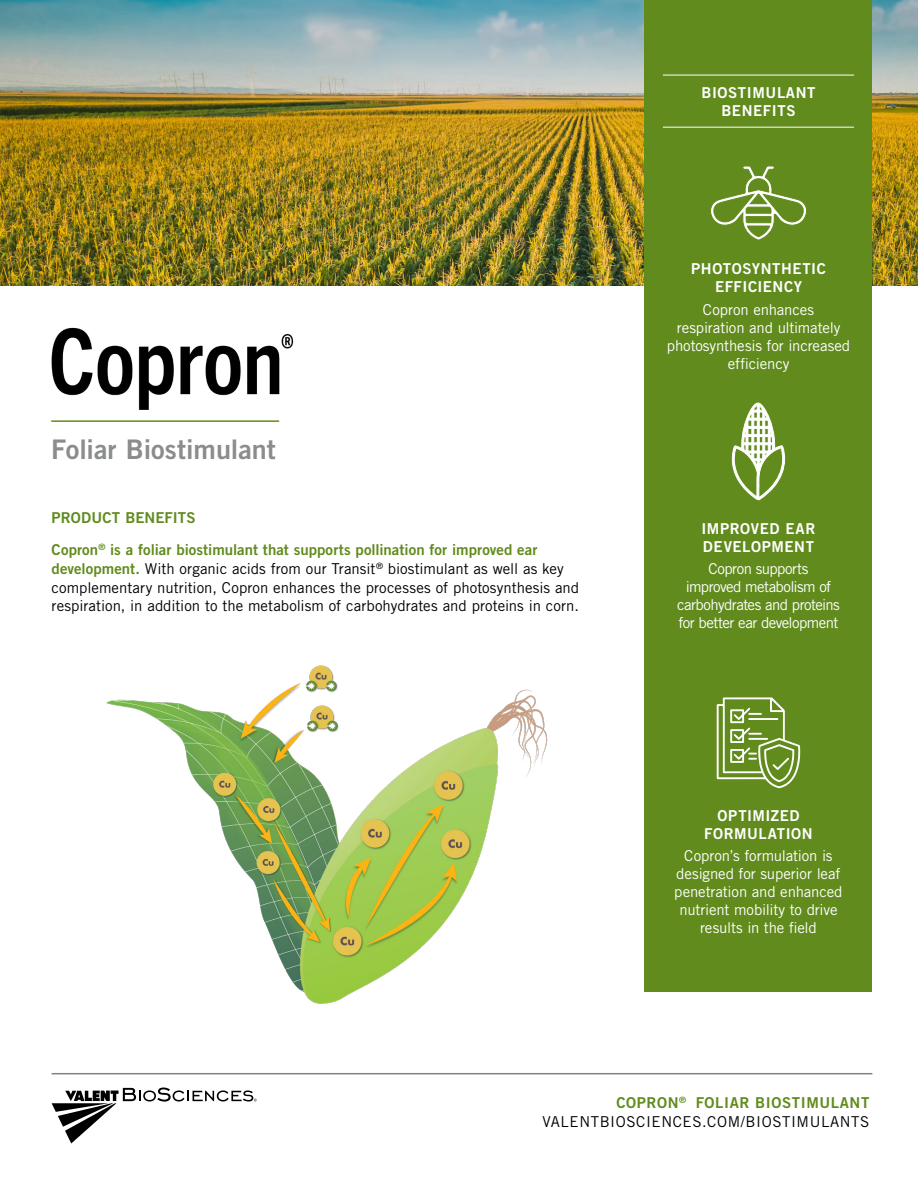
<style>
.page{position:relative;width:918px;height:1188px;background:#fff}
.page>*{position:absolute;margin:0;border:0;box-sizing:border-box;transform-origin:0 0}
.t1{font:27px "Trade Gothic LT Std Bd 2";color:#8a8c8e}
.t2{font:15px/18.8px "Trade Gothic LT Std";letter-spacing:.005em;color:#000}
.t3{font:15px/18px "Trade Gothic LT Std";letter-spacing:-.015em;color:#fff;text-align:center}
.t4{font:15px/18px "Trade Gothic LT Std Bd 2";letter-spacing:.04em;color:#fff;text-align:center}
.t5{font:15px/18px "Trade Gothic LT Std";letter-spacing:-.035em;color:#fff;text-align:center}
.t6{font:15px "Trade Gothic LT Std Bd 2";letter-spacing:.005em;color:#618b1d}
.t7{font:15px "Trade Gothic LT Std";letter-spacing:.04em;color:#000}
.t8{font:15px "Trade Gothic LT Std Bd 2";letter-spacing:.04em;color:#618b1d}
.s1{font-family:"Trade Gothic LT Std Bd 2";color:#618b1d}
</style>
<div class="page">
<img style="left:0;top:0;width:918px;height:285px">
<hr style="left:52px;top:1073px;width:820px;height:1px;background:#808285">
<svg style="left:52px;top:1088px;width:205px;height:55px"></svg>
<div style="left:645px;top:0;width:227px;height:991px;background:#618b1d"></div>
<hr style="left:51px;top:420px;width:228px;height:2px;background:#618b1d">
<hr style="left:663px;top:75px;width:191px;height:1px;background:#fff">
<hr style="left:663px;top:127px;width:191px;height:1px;background:#fff">
<svg style="left:731px;top:402px;width:54px;height:99px"></svg>
<img style="left:106px;top:665px;width:442px;height:339px">
<img style="left:51px;top:327px;width:243px;height:83px">
<svg style="left:717px;top:697px;width:83px;height:91px"></svg>
<svg style="left:710px;top:166px;width:97px;height:74px"></svg>
<p class="t4" style="left:701px;top:83px;width:116px">BIOSTIMULANT<br>BENEFITS</p>
<p class="t4" style="left:691px;top:260px;width:136px">PHOTOSYNTHETIC<br>EFFICIENCY</p>
<h1 class="t1" style="left:51px;top:433px;width:226px">Foliar Biostimulant</h1>
<p class="t6" style="left:52px;top:508px;width:146px">PRODUCT BENEFITS</p>
<p class="t6" style="left:52px;top:540px;width:487px">Copron<sup>®</sup> is a foliar biostimulant that supports pollination for improved ear</p>
<p class="t2" style="left:52px;top:559px;width:529px"><span class="s1">development.</span> With organic acids from our Transit<sup>®</sup> biostimulant as well as key complementary nutrition, Copron enhances the processes of photosynthesis and respiration, in addition to the metabolism of carbohydrates and proteins in corn.</p>
<p class="t3" style="left:667px;top:301px;width:185px">Copron enhances<br>respiration and ultimately photosynthesis for increased efficiency</p>
<p class="t4" style="left:702px;top:519px;width:115px;text-align:left">IMPROVED EAR<br>DEVELOPMENT</p>
<p class="t5" style="left:677px;top:560px;width:164px">Copron supports<br>improved metabolism of carbohydrates and proteins for better ear development</p>
<p class="t4" style="left:704px;top:806px;width:110px">OPTIMIZED<br>FORMULATION</p>
<p class="t3" style="left:674px;top:847px;width:170px">Copron’s formulation is designed for superior leaf penetration and enhanced nutrient mobility to drive results in the field</p>
<p class="t8" style="left:617px;top:1093px;width:254px">COPRON<sup>®</sup> FOLIAR BIOSTIMULANT</p>
<p class="t7" style="left:542px;top:1113px;width:328px">VALENTBIOSCIENCES.COM/BIOSTIMULANTS</p>
</div>
